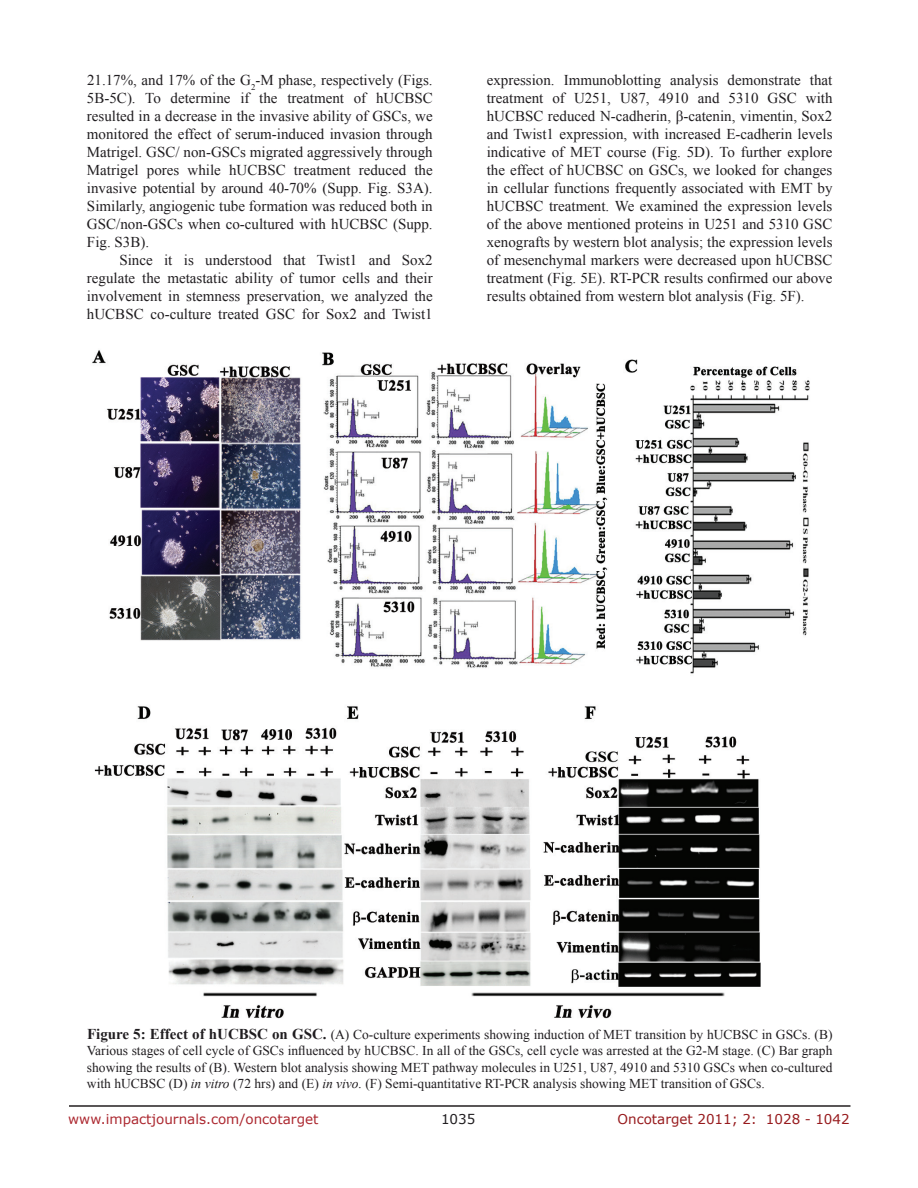
<style>
.page{position:relative;width:918px;height:1188px;background:#fff}
.page>*{position:absolute;margin:0;border:0;box-sizing:border-box;transform-origin:0 0}
.t1{font:15px/18px "Times New Roman";color:#201d20;text-align:justify}
.t2{font:700 15px "Times New Roman";color:#201d20}
.t3{font:13.5px/16.2px "Times New Roman";color:#201d20;text-align:justify}
.t4{font:13.5px "Verdana";color:#ac2830}
.t5{font:13.5px "Verdana";color:#971a1d}
.t6{font:13.5px "Verdana";color:#201d20}
.s1{font-weight:700;font-size:15px}
.s2{font-style:italic}
</style>
<div class="page">
<hr style="left:69px;top:1105px;width:781px;height:2px;background:#231f20">
<img style="left:92px;top:350px;width:718px;height:669px">
<p class="t1" style="left:87px;top:71px;width:347px">21.17%, and 17% of the G<sub>2</sub>-M phase, respectively (Figs.<br>5B-5C). To determine if the treatment of hUCBSC resulted in a decrease in the invasive ability of GSCs, we monitored the effect of serum-induced invasion through Matrigel. GSC/ non-GSCs migrated aggressively through Matrigel pores while hUCBSC treatment reduced the invasive potential by around 40-70% (Supp. Fig. S3A).<br>Similarly, angiogenic tube formation was reduced both in GSC/non-GSCs when co-cultured with hUCBSC (Supp.<br>Fig. S3B).</p>
<p class="t1" style="left:87px;top:251px;width:347px;text-indent:32px">Since it is understood that Twist1 and Sox2 regulate the metastatic ability of tumor cells and their involvement in stemness preservation, we analyzed the hUCBSC co-culture treated GSC for Sox2 and Twist1</p>
<p class="t1" style="left:487px;top:71px;width:347px">expression. Immunoblotting analysis demonstrate that treatment of U251, U87, 4910 and 5310 GSC with hUCBSC reduced N-cadherin, β-catenin, vimentin, Sox2 and Twist1 expression, with increased E-cadherin levels indicative of MET course (Fig. 5D). To further explore the effect of hUCBSC on GSCs, we looked for changes in cellular functions frequently associated with EMT by hUCBSC treatment. We examined the expression levels of the above mentioned proteins in U251 and 5310 GSC xenografts by western blot analysis; the expression levels of mesenchymal markers were decreased upon hUCBSC treatment (Fig. 5E). RT-PCR results confirmed our above results obtained from western blot analysis (Fig. 5F).</p>
<p class="t3" style="left:87px;top:1026px;width:747px;text-indent:185px"><span class="s1">on GSC .</span> (A) Co-culture experiments showing induction of MET transition by hUCBSC in GSCs. (B)<br>Various stages of cell cycle of GSCs influenced by hUCBSC. In all of the GSCs, cell cycle was arrested at the G2-M stage. (C) Bar graph showing the results of (B). Western blot analysis showing MET pathway molecules in U251, U87, 4910 and 5310 GSCs when co-cultured with hUCBSC (D) <span class="s2">in vitro</span> (72 hrs) and (E) <span class="s2">in vivo.</span> (F) Semi-quantitative RT-PCR analysis showing MET transition of GSCs.</p>
<p class="t2" style="left:87px;top:1023px;width:152px">Figure 5: Effect of hUCBSC</p>
<p class="t4" style="left:68px;top:1110px;width:252px">www.impactjournals.com/oncotarget</p>
<p class="t6" style="left:441px;top:1110px;width:36px">1035</p>
<p class="t5" style="left:618px;top:1110px;width:234px">Oncotarget 2011; 2: 1028 - 1042</p>
</div>
